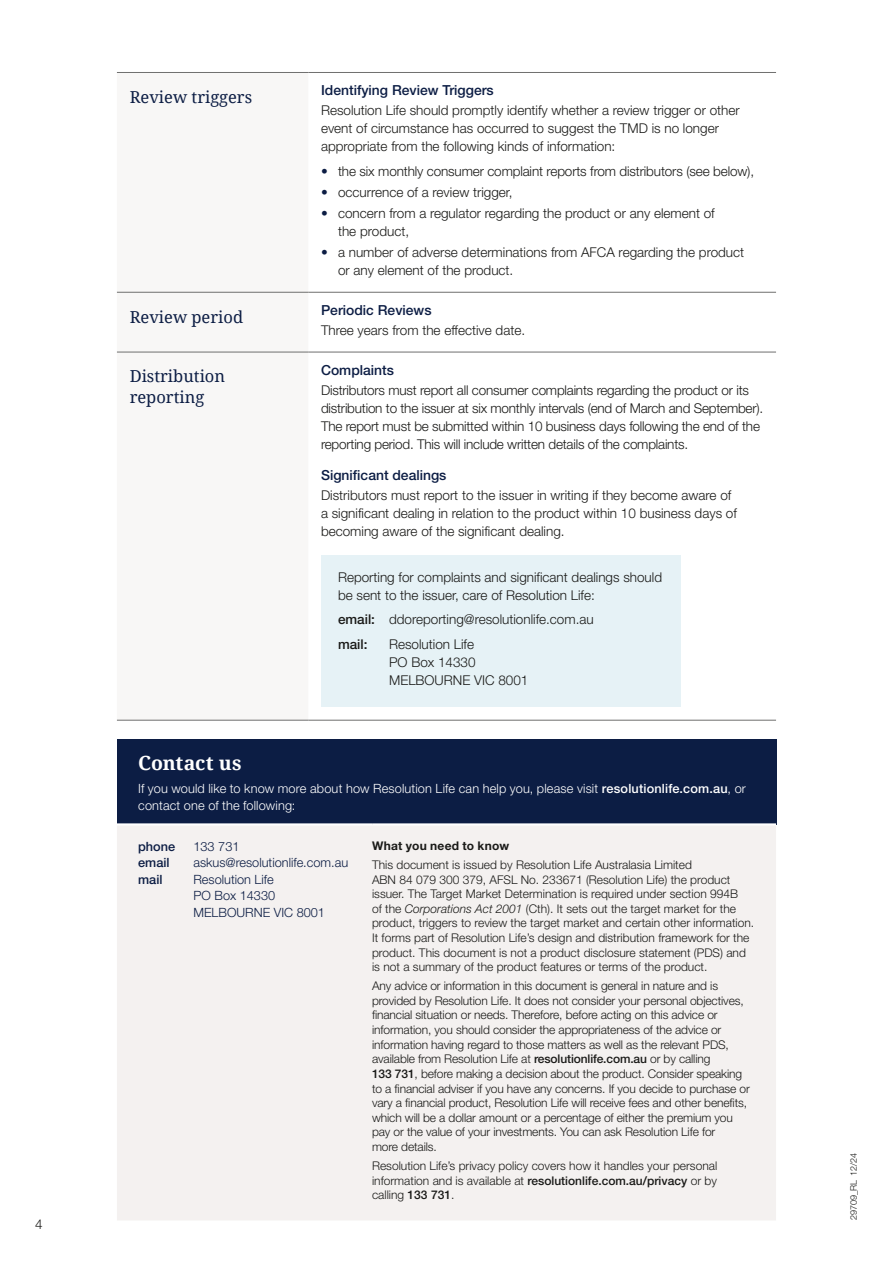
<style>
.page{position:relative;width:893px;height:1263px;background:#fff}
.page>*{position:absolute;margin:0;border:0;box-sizing:border-box;transform-origin:0 0}
.Contact_details_heading{font:700 19.5px "Noto Serif";color:#fff}
.Subheading_L2{font:16.5px/21px "Noto Serif";color:#0c1d44}
.Subheading_L3{font:500 13.8px "Helvetica Neue LT Pro";color:#0c1d44}
.Body_copy{font:300 13.5px/18px "Helvetica Neue LT Pro";color:#1a1a18}
.Body_copy-2{font:500 13.5px "Helvetica Neue LT Pro";color:#1a1a18}
.Contact_details_call_to_action__white{font:300 12.75px/16.5px "Helvetica Neue LT Pro";letter-spacing:.01em;color:#fff}
.Contact_details{font:300 12.75px/16.5px "Helvetica Neue LT Pro";color:#0c1d44}
.Contact_details-2{font:500 12.75px "Helvetica Neue LT Pro";color:#0c1d44}
.Disclaimer{font:300 12px/14.7px "Helvetica Neue LT Pro";letter-spacing:-.01em;color:#1a1a18}
.Disclaimer_heading{font:700 12px "Helvetica Neue LT Pro";letter-spacing:.02em;color:#1a1a18}
.Item_code{font:300 9px "Helvetica Neue LT Pro";color:#1a1a18}
.s1{color:#0c1d44}
.s2{font-weight:500}
.s3{font-style:italic}
</style>
<div class="page">
<div style="left:117px;top:291px;width:191px;height:429px;background:#f8f7f6"></div>
<hr style="left:117px;top:72px;width:191px;height:1px;background:#6f6f6e">
<hr style="left:308px;top:72px;width:468px;height:1px;background:#6f6f6e">
<hr style="left:117px;top:292px;width:191px;height:1px;background:#6f6f6e">
<hr style="left:308px;top:292px;width:468px;height:1px;background:#6f6f6e">
<hr style="left:117px;top:352px;width:191px;height:1px;background:#6f6f6e">
<hr style="left:308px;top:352px;width:468px;height:1px;background:#6f6f6e">
<hr style="left:117px;top:720px;width:191px;height:1px;background:#6f6f6e">
<hr style="left:308px;top:720px;width:468px;height:1px;background:#6f6f6e">
<div style="left:321px;top:555px;width:359px;height:151px;background:#e6f2f6"></div>
<div style="left:117px;top:739px;width:659px;height:85px;background:#0c1d44"></div>
<div style="left:117px;top:826px;width:659px;height:394px;background:#f4f1f0"></div>
<hr style="left:117px;top:823px;width:255px;height:2px;background:#fff">
<hr style="left:372px;top:823px;width:404px;height:2px;background:#fff">
<p class="Body_copy" style="left:35px;top:1215px;width:9px">4</p>
<p class="Subheading_L2" style="left:130px;top:86px;width:124px">Review triggers</p>
<p class="Subheading_L3" style="left:321px;top:82px;width:174px">Identifying Review Triggers</p>
<p class="Body_copy" style="left:321px;top:101px;width:420px">Resolution Life should promptly identify whether a review trigger or other event of circumstance has occurred to suggest the TMD is no longer appropriate from the following kinds of information:</p>
<p class="Body_copy" style="left:321px;top:162px;width:435px"><span class="s1">•</span> the six monthly consumer complaint reports from distributors (see below),</p>
<p class="Body_copy" style="left:321px;top:183px;width:193px"><span class="s1">•</span> occurrence of a review trigger,</p>
<p class="Body_copy" style="left:338px;top:204px;width:378px;text-indent:-17px"><span class="s1">•</span> concern from a regulator regarding the product or any element of the product,</p>
<p class="Body_copy" style="left:338px;top:243px;width:408px;text-indent:-17px"><span class="s1">•</span> a number of adverse determinations from AFCA regarding the product or any element of the product.</p>
<p class="Subheading_L2" style="left:130px;top:306px;width:115px">Review period</p>
<p class="Subheading_L3" style="left:321px;top:302px;width:112px">Periodic Reviews</p>
<p class="Body_copy" style="left:321px;top:321px;width:206px">Three years from the effective date.</p>
<p class="Subheading_L2" style="left:130px;top:365px;width:97px">Distribution reporting</p>
<p class="Subheading_L3" style="left:321px;top:361px;width:74px">Complaints</p>
<p class="Body_copy" style="left:321px;top:381px;width:444px">Distributors must report all consumer complaints regarding the product or its distribution to the issuer at six monthly intervals (end of March and September).<br>The report must be submitted within 10 business days following the end of the reporting period. This will include written details of the complaints.</p>
<p class="Subheading_L3" style="left:321px;top:466px;width:127px">Significant dealings</p>
<p class="Body_copy" style="left:321px;top:486px;width:417px">Distributors must report to the issuer in writing if they become aware of a significant dealing in relation to the product within 10 business days of becoming aware of the significant dealing.</p>
<p class="Body_copy" style="left:338px;top:568px;width:326px">Reporting for complaints and significant dealings should be sent to the issuer, care of Resolution Life:</p>
<p class="Body_copy" style="left:338px;top:610px;width:257px"><span class="s2">email:</span> ddoreporting@resolutionlife.com.au</p>
<p class="Body_copy-2" style="left:338px;top:636px;width:31px">mail:</p>
<p class="Body_copy" style="left:389px;top:634px;width:141px">Resolution Life<br>PO Box 14330<br>MELBOURNE VIC 8001</p>
<p class="Contact_details_heading" style="left:138px;top:749px;width:105px">Contact us</p>
<p class="Contact_details_call_to_action__white" style="left:138px;top:780px;width:609px">If you would like to know more about how Resolution Life can help you, please visit <span class="s2">resolutionlife.com.au</span>, or contact one of the following:</p>
<p class="Contact_details-2" style="left:138px;top:838px;width:39px">phone</p>
<p class="Contact_details" style="left:193px;top:837px;width:48px">133 731</p>
<p class="Contact_details-2" style="left:138px;top:855px;width:33px">email</p>
<p class="Contact_details" style="left:193px;top:854px;width:156px">askus@resolutionlife.com.au</p>
<p class="Contact_details-2" style="left:138px;top:871px;width:26px">mail</p>
<p class="Contact_details" style="left:193px;top:870px;width:133px">Resolution Life<br>PO Box 14330<br>MELBOURNE VIC 8001</p>
<p class="Disclaimer_heading" style="left:372px;top:838px;width:139px">What you need to know</p>
<p class="Disclaimer" style="left:372px;top:857px;width:384px">This document is issued by Resolution Life Australasia Limited<br>ABN 84 079 300 379, AFSL No. 233671 (Resolution Life) the product issuer. The Target Market Determination is required under section 994B<br>of the <span class="s3">Corporations Act 2001</span> (Cth). It sets out the target market for the product, triggers to review the target market and certain other information.<br>It forms part of Resolution Life’s design and distribution framework for the product. This document is not a product disclosure statement (PDS) and is not a summary of the product features or terms of the product.</p>
<p class="Disclaimer" style="left:372px;top:978px;width:379px">Any advice or information in this document is general in nature and is provided by Resolution Life. It does not consider your personal objectives, financial situation or needs. Therefore, before acting on this advice or information, you should consider the appropriateness of the advice or information having regard to those matters as well as the relevant PDS, available from Resolution Life at <span class="s2">resolutionlife.com.au</span> or by calling<br><span class="s2">133 731</span>, before making a decision about the product. Consider speaking to a financial adviser if you have any concerns. If you decide to purchase or vary a financial product, Resolution Life will receive fees and other benefits, which will be a dollar amount or a percentage of either the premium you pay or the value of your investments. You can ask Resolution Life for<br>more details.</p>
<p class="Disclaimer" style="left:372px;top:1158px;width:347px;text-align:justify">Resolution Life’s privacy policy covers how it handles your personal information and is available at <span class="s2">resolutionlife.com.au/privacy</span> or by calling <span class="s2">133 731</span>.</p>
<p class="Item_code" style="left:848px;top:1220px;width:69px;rotate:-90deg">29709_RL 12/24</p>
</div>
